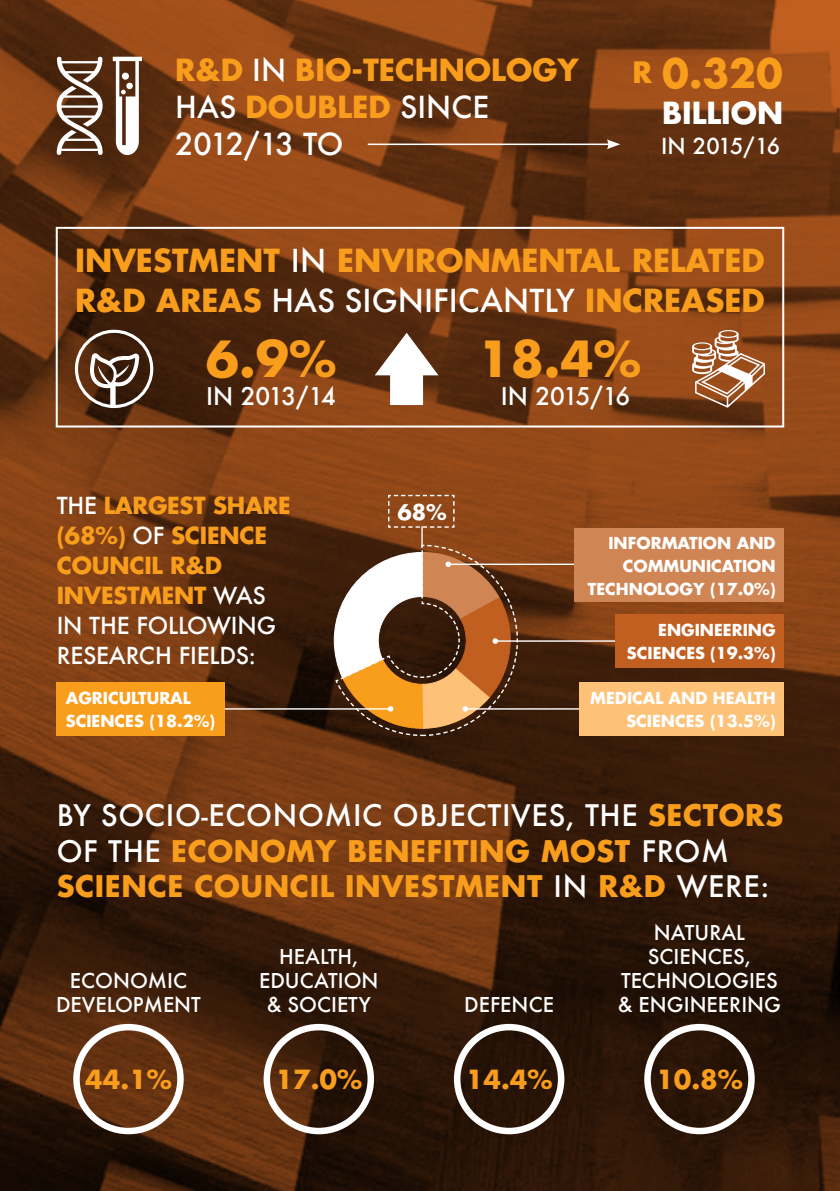
<style>
.page{position:relative;width:840px;height:1191px;background:#fff}
.page>*{position:absolute;margin:0;border:0;box-sizing:border-box;transform-origin:0 0}
.t1{font:700 48.4px "Futura";color:#f99d1c}
.t2{font:700 39px "Futura";color:#f99d1c}
.t3{font:700 31px/40px "Futura";color:#f99d1c}
.t4{font:700 29.6px/36.6px "Futura";color:#f99d1c}
.t5{font:700 29.6px "Futura";color:#fff}
.t6{font:700 29px/35.2px "Futura";letter-spacing:.02em;color:#f99d1c}
.t7{font:500 29px "Futura";letter-spacing:.02em;color:#fff}
.t8{font:700 28.8px "Futura";color:#f99d1c}
.t9{font:700 25.6px "Futura";color:#f99d1c}
.t10{font:500 23.8px "Futura";letter-spacing:-.075em;color:#fff}
.t11{font:700 23px/30px "Futura";letter-spacing:-.01em;color:#f99d1c}
.t12{font:500 23px "Futura";letter-spacing:-.01em;color:#fff}
.t13{font:500 21.6px "Futura";letter-spacing:-.065em;color:#fff}
.t14{font:700 21px "Futura";color:#fff}
.t15{font:500 20px/24px "Futura";color:#fff;text-align:center}
.t16{font:700 16px/23px "Futura";color:#fff;text-align:right}
.s1{font-weight:500;color:#fff}
</style>
<div class="page">
<img style="left:0;top:0;width:839px;height:1191px">
<svg style="left:57px;top:56px;width:46px;height:100px"></svg>
<svg style="left:113px;top:57px;width:29px;height:98px"></svg>
<div style="left:126px;top:83px;width:7px;height:6px;background:#fff;border-radius:50%"></div>
<div style="left:122px;top:73px;width:7px;height:7px;background:#fff;border-radius:50%"></div>
<hr style="left:367px;top:143px;width:242px;height:2px;background:#fff">
<svg style="left:606px;top:139px;width:14px;height:10px"></svg>
<div style="left:56px;top:227px;width:727px;height:200px;border:2px solid #fff"></div>
<svg style="left:691px;top:330px;width:73px;height:78px"></svg>
<svg style="left:374px;top:333px;width:64px;height:72px"></svg>
<div style="left:75px;top:330px;width:78px;height:78px;border:3px solid #fff;border-radius:50%"></div>
<svg style="left:90px;top:352px;width:49px;height:55px"></svg>
<hr style="left:222px;top:708px;width:168px;height:1px;background:#fff">
<hr style="left:465px;top:708px;width:118px;height:1px;background:#fff">
<hr style="left:495px;top:640px;width:124px;height:2px;background:#fff">
<hr style="left:448px;top:563px;width:132px;height:2px;background:#fff">
<svg style="left:334px;top:494px;width:184px;height:243px;background:#996841"></svg>
<div style="left:574px;top:528px;width:208px;height:74px;background:#d08554"></div>
<div style="left:615px;top:614px;width:167px;height:54px;background:#c15f20"></div>
<div style="left:578px;top:681px;width:204px;height:54px;background:#fdc177"></div>
<div style="left:57px;top:681px;width:168px;height:54px;background:#f99d1c"></div>
<svg style="left:73px;top:1024px;width:111px;height:110px;background:#7b5339"></svg>
<svg style="left:644px;top:1024px;width:110px;height:110px;background:#4f3d31"></svg>
<svg style="left:453px;top:1024px;width:111px;height:110px"></svg>
<svg style="left:263px;top:1024px;width:111px;height:110px"></svg>
<p class="t4" style="left:175px;top:51px;width:404px">R&amp;D <span class="s1">IN</span> BIO-TECHNOLOGY<br><span class="s1">HAS</span> DOUBLED <span class="s1">SINCE<br>2012/13 TO</span></p>
<p class="t8" style="left:632px;top:52px;width:21px">R</p>
<p class="t2" style="left:661px;top:46px;width:122px">0.320</p>
<p class="t5" style="left:661px;top:92px;width:122px">billion</p>
<p class="t13" style="left:660px;top:131px;width:120px">IN 2015/16</p>
<p class="t3" style="left:75px;top:239px;width:691px">INVESTMENT <span class="s1">IN</span> ENVIRONMENTAL RELATED<br>R&amp;D AREAS <span class="s1">HAS SIGNIFICANTLY</span> INCREASED</p>
<p class="t1" style="left:206px;top:325px;width:132px">6.9%</p>
<p class="t10" style="left:206px;top:380px;width:131px">IN 2013/14</p>
<p class="t11" style="left:57px;top:489px;width:235px"><span class="s1">THE</span> LARGEST SHARE (68%) <span class="s1">OF</span> SCIENCE<br>COUNCIL R&amp;D<br>INVESTMENT <span class="s1">WAS<br>IN THE FOLLOWING</span></p>
<p class="t12" style="left:57px;top:639px;width:201px">RESEARCH FIELDS:</p>
<p class="t16" style="left:66px;top:685px;width:151px;text-align:left">AGRICULTURAL<br>SCIENCES (18.2%)</p>
<p class="t14" style="left:397px;top:497px;width:51px">68%</p>
<p class="t1" style="left:477px;top:325px;width:165px">18.4%</p>
<p class="t10" style="left:500px;top:380px;width:131px">IN 2015/16</p>
<p class="t16" style="left:608px;top:531px;width:169px">INFORMATION AND<br>COMMUNICATION</p>
<p class="t16" style="left:587px;top:576px;width:189px">TECHNOLOGY (17.0%)</p>
<p class="t16" style="left:626px;top:618px;width:150px">ENGINEERING<br>SCIENCES (19.3%)</p>
<p class="t16" style="left:590px;top:685px;width:187px">MEDICAL AND HEALTH</p>
<p class="t16" style="left:626px;top:708px;width:151px">SCIENCES (13.5%)</p>
<p class="t7" style="left:57px;top:795px;width:65px">BY SOCIO</p>
<p class="t7" style="left:201px;top:795px;width:30px">-ECONOMIC</p>
<p class="t7" style="left:392px;top:795px;width:74px">OBJECTIVE</p>
<p class="t6" style="left:548px;top:797px;width:236px"><span class="s1">S, THE</span> SECTORS</p>
<p class="t7" style="left:57px;top:831px;width:70px">OF THE</p>
<p class="t6" style="left:57px;top:832px;width:713px;text-indent:114px">ECONOMY BENEFITING MOST <span class="s1">FROM<br></span>SCIENCE COUNCIL INVESTMENT <span class="s1">IN</span> R&amp;D <span class="s1">WERE:</span></p>
<p class="t15" style="left:56px;top:968px;width:146px">ECONOMIC<br>DEVELOPMENT</p>
<p class="t9" style="left:85px;top:1062px;width:88px">44.1%</p>
<p class="t15" style="left:259px;top:944px;width:121px">HEALTH,<br>EDUCATION</p>
<p class="t15" style="left:266px;top:992px;width:106px">&amp; SOCIETY</p>
<p class="t9" style="left:275px;top:1062px;width:88px">17.0%</p>
<p class="t15" style="left:464px;top:992px;width:91px">DEFENCE</p>
<p class="t9" style="left:465px;top:1062px;width:88px">14.4%</p>
<p class="t15" style="left:620px;top:920px;width:158px">NATURAL<br>SCIENCES,<br>TECHNOLOGIES</p>
<p class="t15" style="left:617px;top:992px;width:165px">&amp; ENGI NEERING</p>
<p class="t9" style="left:655px;top:1062px;width:88px">10.8%</p>
</div>
